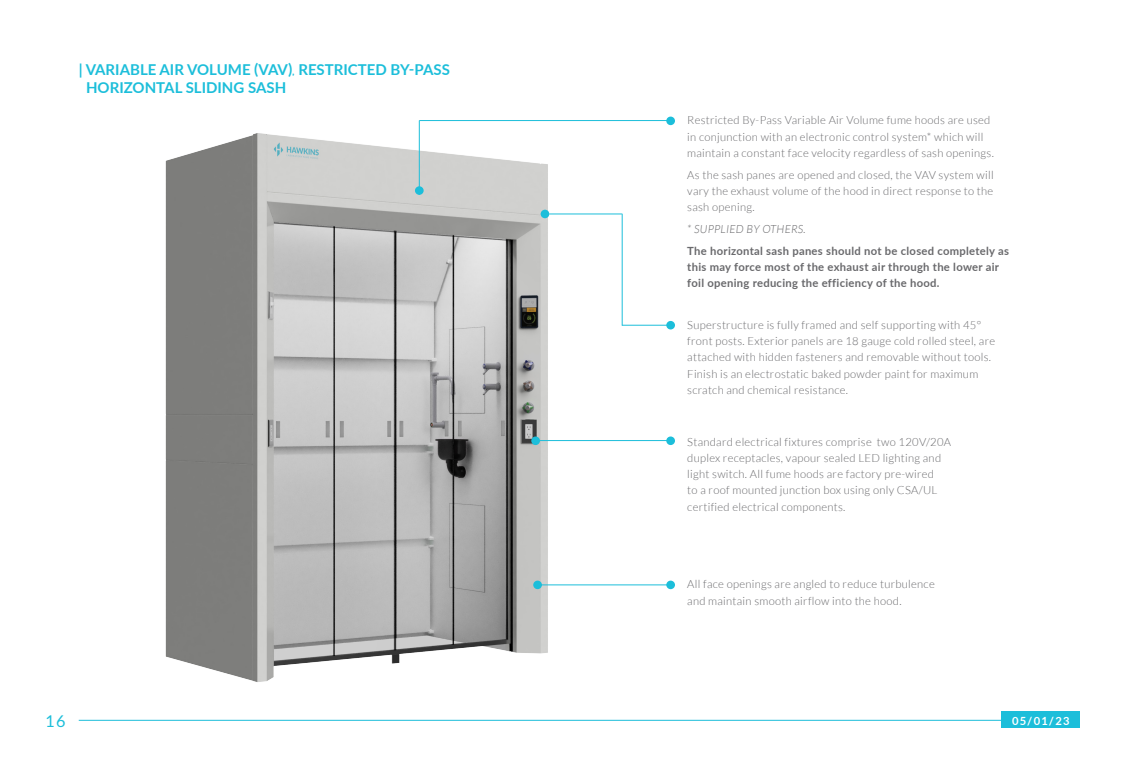
<style>
.page{position:relative;width:1125px;height:765px;background:#fff}
.page>*{position:absolute;margin:0;border:0;box-sizing:border-box;transform-origin:0 0}
.t1{font:16.25px "Lato";color:#1cbeda}
.t2{font:700 15px/18px "Lato";color:#1cbeda}
.t3{font:300 11.25px/16.2px "Lato";letter-spacing:.025em;color:#69696c}
.t4{font:700 11.25px/16.2px "Lato";letter-spacing:.025em;color:#69696c}
.t5{font:italic 300 11.25px "Lato";letter-spacing:.025em;color:#69696c}
.t6{font:700 11.25px "Lato";color:#fff}
</style>
<div class="page">
<img style="left:165px;top:127px;width:400px;height:555px">
<hr style="left:79px;top:720px;width:1001px;height:1px;background:#1cbeda">
<div style="left:415px;top:186px;width:9px;height:9px;background:#1cbeda;border-radius:50%"></div>
<div style="left:541px;top:210px;width:8px;height:8px;background:#1cbeda;border-radius:50%"></div>
<div style="left:531px;top:437px;width:9px;height:8px;background:#1cbeda;border-radius:50%"></div>
<div style="left:666px;top:117px;width:9px;height:8px;background:#1cbeda;border-radius:50%"></div>
<div style="left:666px;top:321px;width:9px;height:8px;background:#1cbeda;border-radius:50%"></div>
<div style="left:666px;top:436px;width:9px;height:9px;background:#1cbeda;border-radius:50%"></div>
<div style="left:666px;top:581px;width:9px;height:8px;background:#1cbeda;border-radius:50%"></div>
<div style="left:533px;top:581px;width:9px;height:8px;background:#1cbeda;border-radius:50%"></div>
<hr style="left:419px;top:120px;width:252px;height:1px;background:#1cbeda">
<hr style="left:622px;top:325px;width:49px;height:1px;background:#1cbeda">
<hr style="left:549px;top:214px;width:73px;height:1px;background:#1cbeda">
<hr style="left:536px;top:440px;width:135px;height:1px;background:#1cbeda">
<hr style="left:538px;top:585px;width:133px;height:1px;background:#1cbeda">
<hr style="left:419px;top:121px;width:1px;height:74px;background:#1cbeda">
<hr style="left:622px;top:214px;width:1px;height:112px;background:#1cbeda">
<div style="left:1001px;top:712px;width:79px;height:16px;background:#1cbeda"></div>
<p class="t2" style="left:86px;top:60px;width:365px;text-indent:-7px">| VARIABLE AIR VOLUME (VAV), RESTRICTED BY-PASS<br>HORIZONTAL SLIDING SASH</p>
<p class="t3" style="left:687px;top:112px;width:308px">Restricted By-Pass Variable Air Volume fume hoods are used in conjunction with an electronic control system* which will maintain a constant face velocity regardless of sash openings.</p>
<p class="t3" style="left:687px;top:167px;width:308px;text-align:justify">As the sash panes are opened and closed, the VAV system will vary the exhaust volume of the hood in direct response to the sash opening.</p>
<p class="t5" style="left:687px;top:223px;width:120px">* SUPPLIED BY OTHERS.</p>
<p class="t4" style="left:687px;top:242px;width:323px">The horizontal sash panes should not be closed completely as this may force most of the exhaust air through the lower air foil opening reducing the efficiency of the hood.</p>
<p class="t3" style="left:687px;top:317px;width:309px">Superstructure is fully framed and self supporting with 45° front posts. Exterior panels are 18 gauge cold rolled steel, are attached with hidden fasteners and removable without tools.<br>Finish is an electrostatic baked powder paint for maximum scratch and chemical resistance.</p>
<p class="t3" style="left:687px;top:433px;width:265px">Standard electrical fixtures comprise two 120V/20A duplex receptacles, vapour sealed LED lighting and light switch. All fume hoods are factory pre-wired<br>to a roof mounted junction box using only CSA/UL certified electrical components.</p>
<p class="t3" style="left:687px;top:576px;width:249px">All face openings are angled to reduce turbulence and maintain smooth airflow into the hood.</p>
<p class="t1" style="left:45px;top:712px;width:22px">16</p>
<p class="t6" style="left:1012px;top:712px;width:59px">05/01/23</p>
</div>
